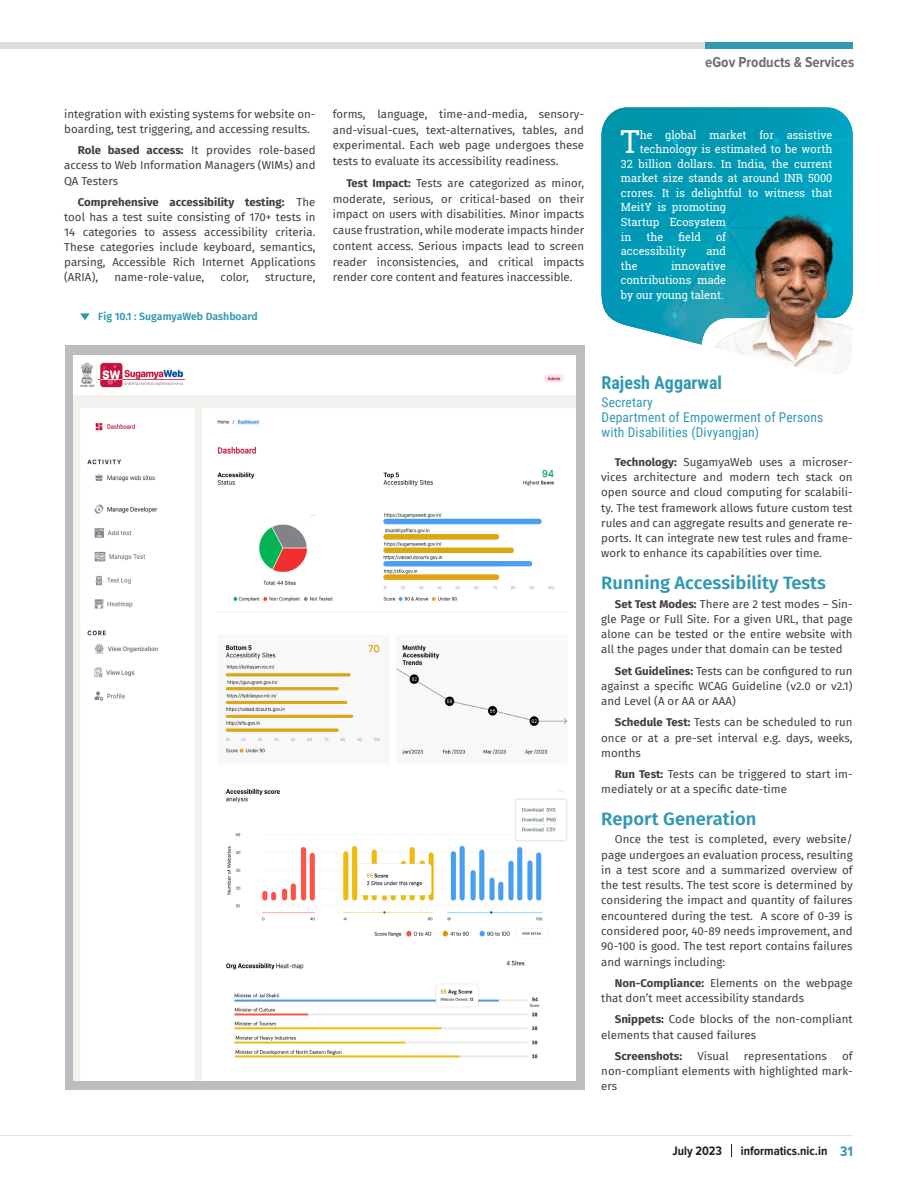
<style>
.page{position:relative;width:917px;height:1187px;background:#fff}
.page>*{position:absolute;margin:0;border:0;box-sizing:border-box;transform-origin:0 0}
.Dropletter_for_Testi{font:31.65px "Roboto Slab";color:#fff}
.Heading{font:600 18px "Fira Sans";color:#3298b2}
.Heading-2{font:700 18px "Roboto Condensed";color:#3298b2}
.t1{font:700 15px "Proxima Nova Cond";color:#6d6f72}
.Heading-3{font:13.5px/15px "Roboto Condensed";letter-spacing:.01em;color:#3298b2}
.t2{font:700 12.75px "Proxima Nova Cond";color:#231f20}
.Paragraph{font:11.25px/15.3px "Fira Sans";color:#413f41;text-align:justify}
.Dropletter_for_Testi-2{font:11.25px/14.5px "Roboto Slab";color:#fff;text-align:justify}
.Paragraph-2{font:700 11.25px "Fira Sans";color:#413f41}
.Image_Caption{font:600 10.5px "Fira Sans";color:#3298b2}
.s1{font-weight:700}
.s2{font-size:14.25px;color:#3298b2}
</style>
<div class="page">
<div style="left:0;top:43px;width:761px;height:6px;background:#dedddd"></div>
<div style="left:705px;top:43px;width:148px;height:6px;background:#3298b2"></div>
<hr style="left:0;top:1135px;width:853px;height:1px;background:#e2e3e3">
<svg style="left:731px;top:1144px;width:1px;height:13px"></svg>
<div style="left:65px;top:346px;width:519px;height:744px;background:#bcbdc0"></div>
<svg style="left:80px;top:313px;width:10px;height:7px"></svg>
<img style="left:601px;top:107px;width:252px;height:237px">
<img style="left:697px;top:204px;width:155px;height:170px">
<img style="left:74px;top:355px;width:501px;height:725px">
<p class="Paragraph" style="left:64px;top:106px;width:253px">integration with existing systems for website on&shy;boarding, test triggering, and accessing results.</p>
<p class="Paragraph" style="left:64px;top:142px;width:253px;text-indent:14px"><span class="s1">Role based access:</span> It provides role-based access to Web Information Managers (WIMs) and QA Testers</p>
<p class="Paragraph" style="left:64px;top:194px;width:253px;text-indent:14px"><span class="s1">Comprehensive accessibility testing:</span> The tool has a test suite consisting of 170+ tests in 14 categories to assess accessibility criteria.<br>These categories include keyboard, semantics, parsing, Accessible Rich Internet Applications (ARIA),</p>
<p class="Paragraph" style="left:114px;top:270px;width:91px">name-role-value,</p>
<p class="Paragraph" style="left:221px;top:270px;width:30px">color,</p>
<p class="Paragraph" style="left:265px;top:270px;width:52px">structure,</p>
<p class="Image_Caption" style="left:98px;top:307px;width:161px">Fig 10.1 : SugamyaWeb Dashboard</p>
<p class="Paragraph" style="left:333px;top:106px;width:253px;line-height:15.8px">forms, language, time-and-media, sensory&shy;and-visual-cues, text-alternatives, tables, and experimental. Each web page undergoes these tests to evaluate its accessibility readiness.</p>
<p class="Paragraph" style="left:333px;top:175px;width:253px;line-height:15.8px;text-indent:14px"><span class="s1">Test Impact:</span> Tests are categorized as minor, moderate, serious, or critical-based on their impact on users with disabilities. Minor impacts cause frustration, while moderate impacts hinder content access. Serious impacts lead to screen reader inconsistencies, and critical impacts render core content and features inaccessible.</p>
<h3 class="t1" style="left:705px;top:54px;width:151px">eGov Products &amp; Services</h3>
<p class="Dropletter_for_Testi" style="left:620px;top:120px;width:21px">T</p>
<p class="Dropletter_for_Testi-2" style="left:640px;top:127px;width:194px">he global market for assistive</p>
<p class="Dropletter_for_Testi-2" style="left:640px;top:142px;width:194px">technology is estimated to be worth</p>
<p class="Dropletter_for_Testi-2" style="left:621px;top:156px;width:213px">32 billion dollars. In India, the current</p>
<p class="Dropletter_for_Testi-2" style="left:621px;top:171px;width:213px">market size stands at around INR 5000</p>
<p class="Dropletter_for_Testi-2" style="left:621px;top:185px;width:213px">crores. It is delightful to witness that</p>
<p class="Dropletter_for_Testi-2" style="left:621px;top:200px;width:107px">MeitY is promoting</p>
<p class="Dropletter_for_Testi-2" style="left:621px;top:215px;width:107px">Startup Ecosystem</p>
<p class="Dropletter_for_Testi-2" style="left:621px;top:229px;width:12px">in</p>
<p class="Dropletter_for_Testi-2" style="left:647px;top:229px;width:18px">the</p>
<p class="Dropletter_for_Testi-2" style="left:678px;top:229px;width:24px">field</p>
<p class="Dropletter_for_Testi-2" style="left:716px;top:229px;width:11px">of</p>
<p class="Dropletter_for_Testi-2" style="left:621px;top:244px;width:67px">accessibility</p>
<p class="Dropletter_for_Testi-2" style="left:706px;top:244px;width:21px">and</p>
<p class="Dropletter_for_Testi-2" style="left:621px;top:258px;width:18px">the</p>
<p class="Dropletter_for_Testi-2" style="left:621px;top:258px;width:107px;text-indent:50px">innovative contributions made by our young talent.</p>
<p class="Heading-2" style="left:601px;top:370px;width:122px">Rajesh Aggarwal</p>
<p class="Heading-3" style="left:601px;top:394px;width:53px">Secretary</p>
<p class="Heading-3" style="left:601px;top:409px;width:223px">Department of Empowerment of Persons with Disabilities (Divyangjan)</p>
<p class="Paragraph" style="left:601px;top:454px;width:253px;text-indent:14px"><span class="s1">Technology:</span> SugamyaWeb uses a microser&shy;vices architecture and modern tech stack on open source and cloud computing for scalabili&shy;ty. The test framework allows future custom test rules and can aggregate results and generate re&shy;ports. It can integrate new test rules and frame&shy;work to enhance its capabilities over time.</p>
<p class="Heading" style="left:601px;top:568px;width:226px">Running Accessibility Tests</p>
<p class="Paragraph" style="left:601px;top:596px;width:253px;text-indent:14px"><span class="s1">Set Test Modes:</span> There are 2 test modes – Sin&shy;gle Page or Full Site. For a given URL, that page alone can be tested or the entire website with all the pages under that domain can be tested</p>
<p class="Paragraph" style="left:601px;top:663px;width:253px;text-indent:14px"><span class="s1">Set Guidelines:</span> Tests can be configured to run against a specific WCAG Guideline (v2.0 or v2.1) and Level (A or AA or AAA)</p>
<p class="Paragraph" style="left:601px;top:714px;width:253px;text-indent:14px"><span class="s1">Schedule Test:</span> Tests can be scheduled to run once or at a pre-set interval e.g. days, weeks, months</p>
<p class="Paragraph" style="left:601px;top:766px;width:253px;text-indent:14px"><span class="s1">Run Test:</span> Tests can be triggered to start im&shy;mediately or at a specific date-time</p>
<p class="Heading" style="left:601px;top:804px;width:157px">Report Generation</p>
<p class="Paragraph" style="left:601px;top:831px;width:253px;text-indent:14px">Once the test is completed, every website/ page undergoes an evaluation process, resulting in a test score and a summarized overview of the test results. The test score is determined by considering the impact and quantity of failures encountered during the test. A score of 0-39 is considered poor, 40-89 needs improvement, and 90-100 is good. The test report contains failures and warnings including:</p>
<p class="Paragraph" style="left:601px;top:975px;width:253px;text-indent:14px"><span class="s1">Non-Compliance:</span> Elements on the webpage that don’t meet accessibility standards</p>
<p class="Paragraph" style="left:601px;top:1011px;width:253px;text-indent:14px"><span class="s1">Snippets:</span> Code blocks of the non-compliant elements that caused failures</p>
<p class="Paragraph-2" style="left:615px;top:1046px;width:69px">Screenshots:</p>
<p class="Paragraph" style="left:697px;top:1048px;width:33px">Visual</p>
<p class="Paragraph" style="left:744px;top:1048px;width:85px">representations</p>
<p class="Paragraph" style="left:601px;top:1048px;width:253px;text-indent:241px">of non-compliant elements with highlighted mark&shy;ers</p>
<p class="t2" style="left:672px;top:1144px;width:51px">July 2023</p>
<p class="t2" style="left:741px;top:1144px;width:114px">informatics.nic.in <span class="s2">31</span></p>
</div>
